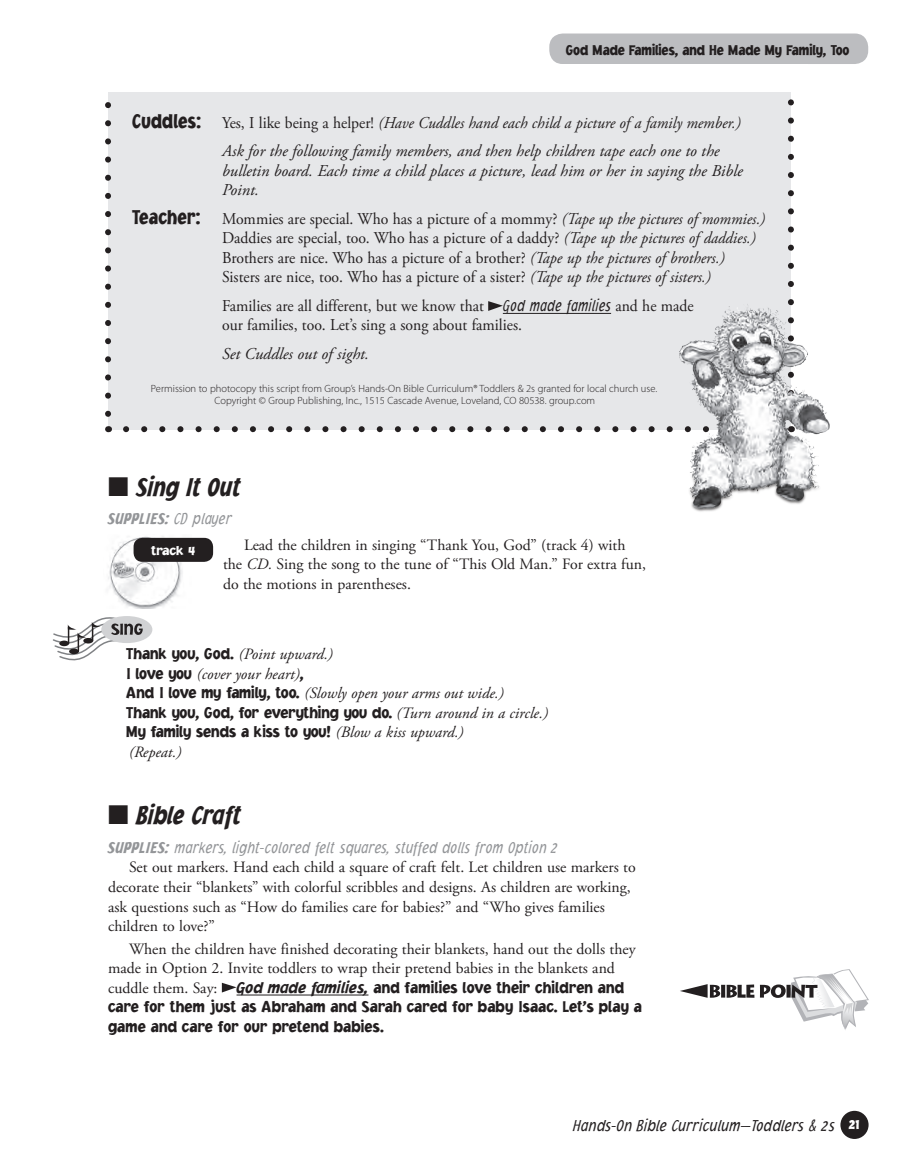
<style>
.page{position:relative;width:905px;height:1175px;background:#fff}
.page>*{position:absolute;margin:0;border:0;box-sizing:border-box;transform-origin:0 0}
.Main_Subhead{font:italic 900 27px "Jacoby Cond ICG";letter-spacing:-.015em;color:#231f20;scale:.9 1}
.Script_Text{font:16.5px/19.5px "Adobe Garamond Pro";color:#231f20;scale:.95 1}
.Lyrics{font:900 16.5px/19.5px "Jacoby ICG";color:#231f20;scale:.9 1}
.Script_Text-2{font:italic 16.5px/19.5px "Adobe Garamond Pro";color:#231f20}
.Script_Text-3{font:italic 16.5px "Adobe Garamond Pro";color:#231f20;scale:.95 1}
.Main_Supplies{font:italic 300 16.5px "Jacoby Cond ICG";color:#939598;scale:.95 1}
.t1{font:italic 300 16.5px "Jacoby Cond ICG";color:#231f20}
.Main_Supplies-2{font:italic 900 16.5px "Jacoby Cond ICG";letter-spacing:.03em;color:#939598;scale:.95 1}
.t2{font:15.75px/19.5px "Adobe Garamond Pro";color:#231f20}
.Lyrics-2{font:italic 15.75px "Adobe Garamond Pro";color:#231f20}
.Lyrics_1st_line{font:italic 15.75px "Adobe Garamond Pro";color:#231f20}
.t3{font:900 15px "Jacoby Cond ICG";color:#231f20}
.t4{font:900 13.5px "Jacoby ICG";color:#fff}
.permission{font:300 10.5px/12px "Myriad Pro";color:#231f20;text-align:center}
.s1{font-family:"Jacoby Cond ICG";font-weight:900;font-style:normal;font-size:21px}
.s2{font-style:normal}
.s3{font-family:"Jacoby Cond ICG";font-weight:900;font-size:21px}
.s4{font-style:italic}
.s5{font-family:"Jacoby Cond ICG";font-weight:300;font-style:italic}
.s6{font-weight:300}
.s7{font-family:"Jacoby ICG";font-weight:900;font-style:normal;font-size:16.5px}
.s8{font-family:"Adobe Garamond Pro";font-weight:400;font-style:italic;font-size:15.75px}
.s9{font-weight:900}
.s10{font-family:"Adobe Garamond Pro";font-weight:400;font-size:15.75px}
.s11{font-weight:900;font-style:normal;font-size:15px;color:#fff}
</style>
<div class="page">
<div style="left:840px;top:1110px;width:28px;height:28px;background:#231f20;border-radius:50%"></div>
<div style="left:549px;top:34px;width:319px;height:30px;background:#bcbdc0;border-radius:14px"></div>
<hr style="left:236px;top:994px;width:132px;height:1px;background:#231f20">
<svg style="left:222px;top:982px;width:14px;height:10px"></svg>
<div style="left:101px;top:616px;width:51px;height:27px;background:#d1d2d4;border-radius:50%"></div>
<svg style="left:53px;top:616px;width:90px;height:45px"></svg>
<svg style="left:760px;top:969px;width:109px;height:61px"></svg>
<svg style="left:680px;top:984px;width:74px;height:13px"></svg>
<div style="left:108px;top:87px;width:682px;height:342px;background:#e6e7e9"></div>
<hr style="left:503px;top:313px;width:108px;height:1px;background:#231f20">
<svg style="left:488px;top:301px;width:15px;height:10px"></svg>
<svg style="left:105px;top:105px;width:6px;height:312px"></svg>
<svg style="left:126px;top:426px;width:549px;height:6px"></svg>
<svg style="left:788px;top:96px;width:6px;height:203px"></svg>
<img style="left:675px;top:299px;width:155px;height:213px">
<div style="left:37px;top:64px;width:770px;height:28px;background:#fff"></div>
<img style="left:108px;top:536px;width:83px;height:72px">
<div style="left:134px;top:538px;width:79px;height:24px;background:#231f20;border-radius:9px"></div>
<p class="t3" style="left:565px;top:41px;width:285px">God Made Families, and He Made My Family, Too</p>
<p class="Script_Text-3" style="left:132px;top:113px;width:642px"><span class="s1">Cuddles:</span> <span class="s2">Yes, I like being a helper!</span> (Have Cuddles hand each child a picture of a family member.)</p>
<p class="Script_Text-2" style="left:222px;top:142px;width:522px">Ask for the following family members, and then help children tape each one to the bulletin board. Each time a child places a picture, lead him or her in saying the Bible<br>Point.</p>
<p class="Script_Text" style="left:222px;top:209px;width:573px;text-indent:-90px"><span class="s3">Teacher:</span> Mommies are special. Who has a picture of a mommy? <span class="s4">(Tape up the pictures of mommies.)<br></span>Daddies are special, too. Who has a picture of a daddy? <span class="s4">(Tape up the pictures of daddies.)<br></span>Brothers are nice. Who has a picture of a brother? <span class="s4">(Tape up the pictures of brothers.)<br></span>Sisters are nice, too. Who has a picture of a sister? <span class="s4">(Tape up the pictures of sisters.)</span></p>
<p class="Script_Text" style="left:222px;top:296px;width:498px">Families are all different, but we know that <span class="s5">God made families</span> and he made our families, too. Let’s sing a song about families.</p>
<p class="Script_Text-2" style="left:222px;top:344px;width:148px">Set Cuddles out of sight.</p>
<p class="permission" style="left:151px;top:382px;width:508px">Permission to photocopy this script from Group’s Hands-On Bible Curriculum® Toddlers &amp; 2s granted for local church use.<br>Copyright © Group Publishing, Inc., 1515 Cascade Avenue, Loveland, CO 80538. group.com</p>
<p class="Main_Subhead" style="left:108px;top:470px;width:149px">■ Sing It Out</p>
<p class="Main_Supplies-2" style="left:108px;top:509px;width:132px">SUPPLIES: <span class="s6">CD player</span></p>
<p class="t2" style="left:223px;top:535px;width:424px;text-indent:21px">Lead the children in singing “Thank You, God” (track 4) with the <span class="s4">CD.</span> Sing the song to the tune of “This Old Man.” For extra fun, do the motions in parentheses.</p>
<p class="t4" style="left:151px;top:542px;width:46px">track 4</p>
<p class="Lyrics_1st_line" style="left:126px;top:645px;width:208px"><span class="s7">Thank you, God.</span> (Point upward.)</p>
<p class="Lyrics-2" style="left:126px;top:664px;width:179px"><span class="s7">I love you</span> (cover your heart)<span class="s7">,</span></p>
<p class="Lyrics-2" style="left:126px;top:684px;width:379px"><span class="s7">And I love my family, too.</span> (Slowly open your arms out wide.)</p>
<p class="Lyrics" style="left:126px;top:702px;width:470px">Thank you, God, for everything you do. <span class="s8">(Turn around in a circle.)</span></p>
<p class="Lyrics" style="left:126px;top:722px;width:376px">My family sends a kiss to you! <span class="s8">(Blow a kiss upward.)</span></p>
<p class="Lyrics-2" style="left:129px;top:742px;width:54px">(Repeat.)</p>
<p class="Main_Subhead" style="left:108px;top:799px;width:149px">■ Bible Craft</p>
<p class="Main_Supplies" style="left:108px;top:837px;width:474px"><span class="s9">SUPPLIES:</span> markers, light-colored felt squares, stuffed dolls from Option 2</p>
<p class="t2" style="left:108px;top:858px;width:529px;text-indent:21px">Set out markers. Hand each child a square of craft felt. Let children use markers to decorate their “blankets” with colorful scribbles and designs. As children are working, ask questions such as “How do families care for babies?” and “Who gives families children to love?”</p>
<p class="t2" style="left:108px;top:939px;width:529px;text-indent:21px">When the children have finished decorating their blankets, hand out the dolls they made in Option 2. Invite toddlers to wrap their pretend babies in the blankets and</p>
<p class="Lyrics" style="left:108px;top:977px;width:594px"><span class="s10">cuddle them. Say:</span> <span class="s4">God made families,</span> and families love their children and care for them just as Abraham and Sarah cared for baby Isaac. Let’s play a game and care for our pretend babies.</p>
<p class="t1" style="left:573px;top:1116px;width:288px">Hands-On Bible Curriculum—Toddlers &amp; 2s <span class="s11">21</span></p>
</div>
